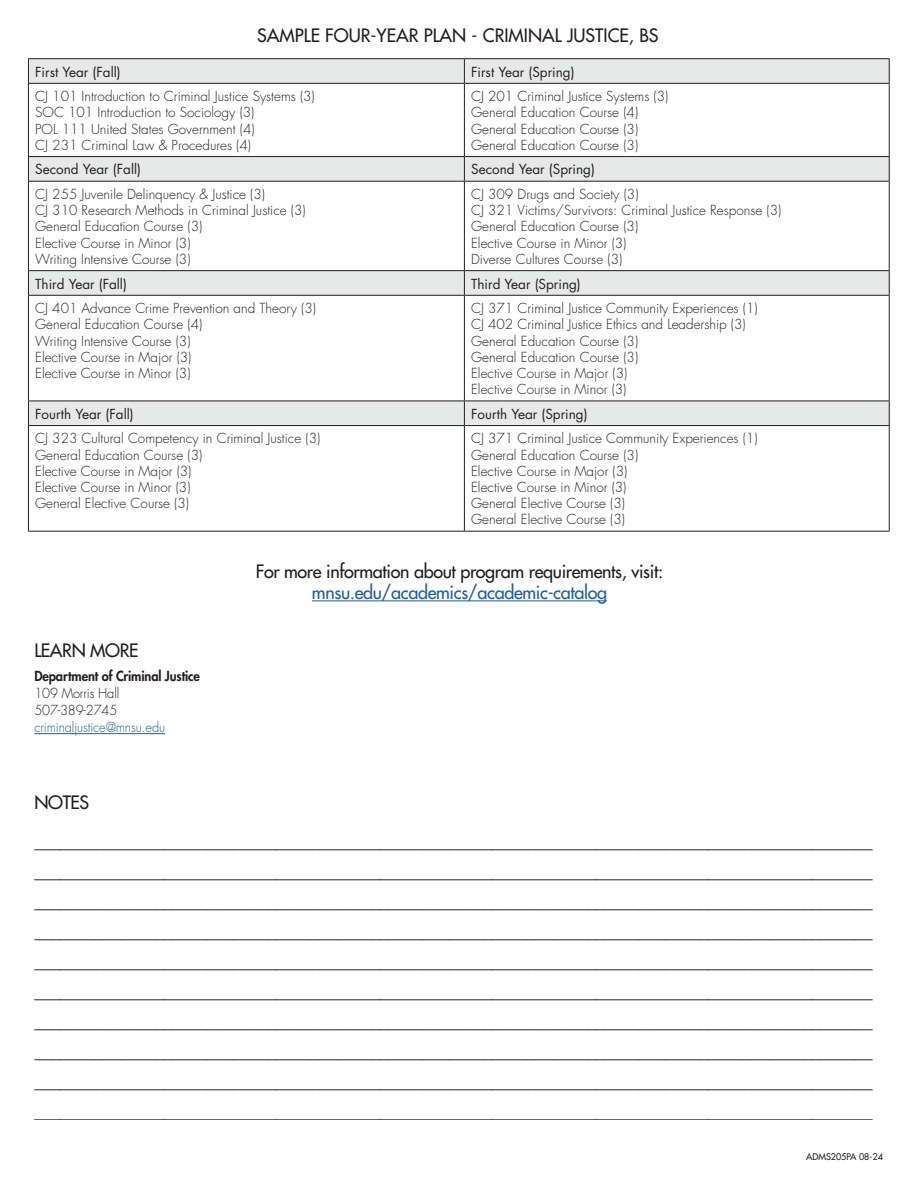
<style>
.page{position:relative;width:918px;height:1188px;background:#fff}
.page>*{position:absolute;margin:0;border:0;box-sizing:border-box;transform-origin:0 0}
.t1{font:500 18px/30px "Futura Std";letter-spacing:-.02em;color:#231f20}
.t2{font:500 18px "Futura Std";color:#231f20}
.t3{font:500 18px "Futura Std";letter-spacing:-.02em;color:#215e9f}
.t4{font:300 13.5px/16.2px "Futura Std";color:#231f20}
.t5{font:13.5px "Futura Std";color:#231f20}
.t6{font:800 13.5px "Futura Std";letter-spacing:-.01em;color:#231f20;scale:.95 1}
.t7{font:300 13.5px/17.2px "Futura Std";color:#231f20;scale:.95 1}
.t8{font:300 13.5px "Futura Std";letter-spacing:-.01em;color:#215e9f;scale:.95 1}
.t9{font:500 9px "Futura Std";color:#231f20}
</style>
<div class="page">
<hr style="left:312px;top:600px;width:295px;height:1px;background:#215e9f">
<svg style="left:29px;top:59px;width:860px;height:366px"></svg>
<hr style="left:28px;top:58px;width:436px;height:1px;background:#231f20">
<svg style="left:28px;top:59px;width:1px;height:24px"></svg>
<hr style="left:464px;top:58px;width:426px;height:1px;background:#231f20">
<svg style="left:464px;top:59px;width:1px;height:24px"></svg>
<svg style="left:889px;top:59px;width:1px;height:24px"></svg>
<hr style="left:28px;top:83px;width:436px;height:1px;background:#231f20">
<hr style="left:28px;top:84px;width:1px;height:72px;background:#231f20">
<hr style="left:464px;top:83px;width:426px;height:1px;background:#231f20">
<hr style="left:464px;top:84px;width:1px;height:72px;background:#231f20">
<hr style="left:889px;top:84px;width:1px;height:72px;background:#231f20">
<hr style="left:28px;top:156px;width:436px;height:1px;background:#231f20">
<svg style="left:28px;top:157px;width:1px;height:24px"></svg>
<hr style="left:464px;top:156px;width:426px;height:1px;background:#231f20">
<svg style="left:464px;top:157px;width:1px;height:24px"></svg>
<svg style="left:889px;top:157px;width:1px;height:24px"></svg>
<hr style="left:28px;top:181px;width:436px;height:1px;background:#231f20">
<hr style="left:28px;top:182px;width:1px;height:88px;background:#231f20">
<hr style="left:464px;top:181px;width:426px;height:1px;background:#231f20">
<hr style="left:464px;top:182px;width:1px;height:88px;background:#231f20">
<hr style="left:889px;top:182px;width:1px;height:88px;background:#231f20">
<hr style="left:28px;top:270px;width:436px;height:1px;background:#231f20">
<svg style="left:28px;top:271px;width:1px;height:24px"></svg>
<hr style="left:464px;top:270px;width:426px;height:1px;background:#231f20">
<svg style="left:464px;top:271px;width:1px;height:24px"></svg>
<svg style="left:889px;top:271px;width:1px;height:24px"></svg>
<hr style="left:28px;top:295px;width:436px;height:1px;background:#231f20">
<hr style="left:28px;top:296px;width:1px;height:105px;background:#231f20">
<hr style="left:464px;top:295px;width:426px;height:1px;background:#231f20">
<hr style="left:464px;top:296px;width:1px;height:105px;background:#231f20">
<hr style="left:889px;top:296px;width:1px;height:105px;background:#231f20">
<hr style="left:28px;top:401px;width:436px;height:1px;background:#231f20">
<svg style="left:28px;top:401px;width:1px;height:24px"></svg>
<hr style="left:464px;top:401px;width:426px;height:1px;background:#231f20">
<svg style="left:464px;top:401px;width:1px;height:24px"></svg>
<svg style="left:889px;top:401px;width:1px;height:24px"></svg>
<hr style="left:28px;top:425px;width:436px;height:1px;background:#231f20">
<hr style="left:28px;top:426px;width:1px;height:105px;background:#231f20">
<hr style="left:464px;top:425px;width:426px;height:1px;background:#231f20">
<hr style="left:464px;top:426px;width:1px;height:105px;background:#231f20">
<hr style="left:889px;top:426px;width:1px;height:105px;background:#231f20">
<hr style="left:28px;top:531px;width:436px;height:1px;background:#231f20">
<hr style="left:464px;top:531px;width:426px;height:1px;background:#231f20">
<hr style="left:34px;top:733px;width:131px;height:1px;background:#215e9f">
<h1 class="t2" style="left:257px;top:24px;width:403px">SAMPLE FOUR-YEAR PLAN - CRIMINAL JUSTICE, BS</h1>
<p class="t5" style="left:35px;top:63px;width:87px">First Year (Fall)</p>
<p class="t5" style="left:471px;top:63px;width:105px">First Year (Spring)</p>
<p class="t4" style="left:35px;top:89px;width:281px">CJ 101 Introduction to Criminal Justice Systems (3)<br>SOC 101 Introduction to Sociology (3)<br>POL 111 United States Government (4)<br>CJ 231 Criminal Law &amp; Procedures (4)</p>
<p class="t4" style="left:471px;top:89px;width:199px">CJ 201 Criminal Justice Systems (3)<br>General Education Course (4)<br>General Education Course (3)<br>General Education Course (3)</p>
<p class="t5" style="left:35px;top:161px;width:107px">Second Year (Fall)</p>
<p class="t5" style="left:471px;top:161px;width:125px">Second Year (Spring)</p>
<p class="t4" style="left:35px;top:186px;width:272px">CJ 255 Juvenile Delinquency &amp; Justice (3)<br>CJ 310 Research Methods in Criminal Justice (3)<br>General Education Course (3)<br>Elective Course in Minor (3)<br>Writing Intensive Course (3)</p>
<p class="t4" style="left:471px;top:186px;width:312px">CJ 309 Drugs and Society (3)<br>CJ 321 Victims/Survivors: Criminal Justice Response (3)<br>General Education Course (3)<br>Elective Course in Minor (3)<br>Diverse Cultures Course (3)</p>
<p class="t5" style="left:35px;top:275px;width:93px">Third Year (Fall)</p>
<p class="t5" style="left:471px;top:275px;width:111px">Third Year (Spring)</p>
<p class="t4" style="left:35px;top:301px;width:282px">CJ 401 Advance Crime Prevention and Theory (3)<br>General Education Course (4)<br>Writing Intensive Course (3)<br>Elective Course in Major (3)<br>Elective Course in Minor (3)</p>
<p class="t4" style="left:471px;top:301px;width:288px">CJ 371 Criminal Justice Community Experiences (1)<br>CJ 402 Criminal Justice Ethics and Leadership (3)<br>General Education Course (3)<br>General Education Course (3)<br>Elective Course in Major (3)<br>Elective Course in Minor (3)</p>
<p class="t5" style="left:35px;top:405px;width:100px">Fourth Year (Fall)</p>
<p class="t5" style="left:471px;top:405px;width:118px">Fourth Year (Spring)</p>
<p class="t4" style="left:35px;top:431px;width:287px">CJ 323 Cultural Competency in Criminal Justice (3)<br>General Education Course (3)<br>Elective Course in Major (3)<br>Elective Course in Minor (3)<br>General Elective Course (3)</p>
<p class="t4" style="left:471px;top:431px;width:288px">CJ 371 Criminal Justice Community Experiences (1)<br>General Education Course (3)<br>Elective Course in Major (3)<br>Elective Course in Minor (3)<br>General Elective Course (3)<br>General Elective Course (3)</p>
<h1 class="t1" style="left:256px;top:557px;width:409px">For more information about program requirements, visit:</h1>
<h1 class="t3" style="left:312px;top:581px;width:297px">mnsu.edu/academics/academic-catalog</h1>
<h1 class="t1" style="left:34px;top:636px;width:106px">LEARN MORE</h1>
<p class="t6" style="left:34px;top:667px;width:176px">Department of Criminal Justice</p>
<p class="t7" style="left:34px;top:685px;width:91px">109 Morris Hall<br>507-389-2745</p>
<p class="t8" style="left:34px;top:719px;width:139px">criminaljustice@mnsu.edu</p>
<h1 class="t1" style="left:34px;top:783px;width:840px;line-height:39px">NOTES _________________________________________________________________________________________________</h1>
<p class="t1" style="left:34px;top:857px;width:840px;text-align:justify">_________________________________________________________________________________________________ _________________________________________________________________________________________________ _________________________________________________________________________________________________ _________________________________________________________________________________________________ _________________________________________________________________________________________________ _________________________________________________________________________________________________ _________________________________________________________________________________________________ _________________________________________________________________________________________________ _________________________________________________________________________________________________</p>
<p class="t9" style="left:806px;top:1151px;width:78px">ADMS205PA 08-24</p>
</div>
